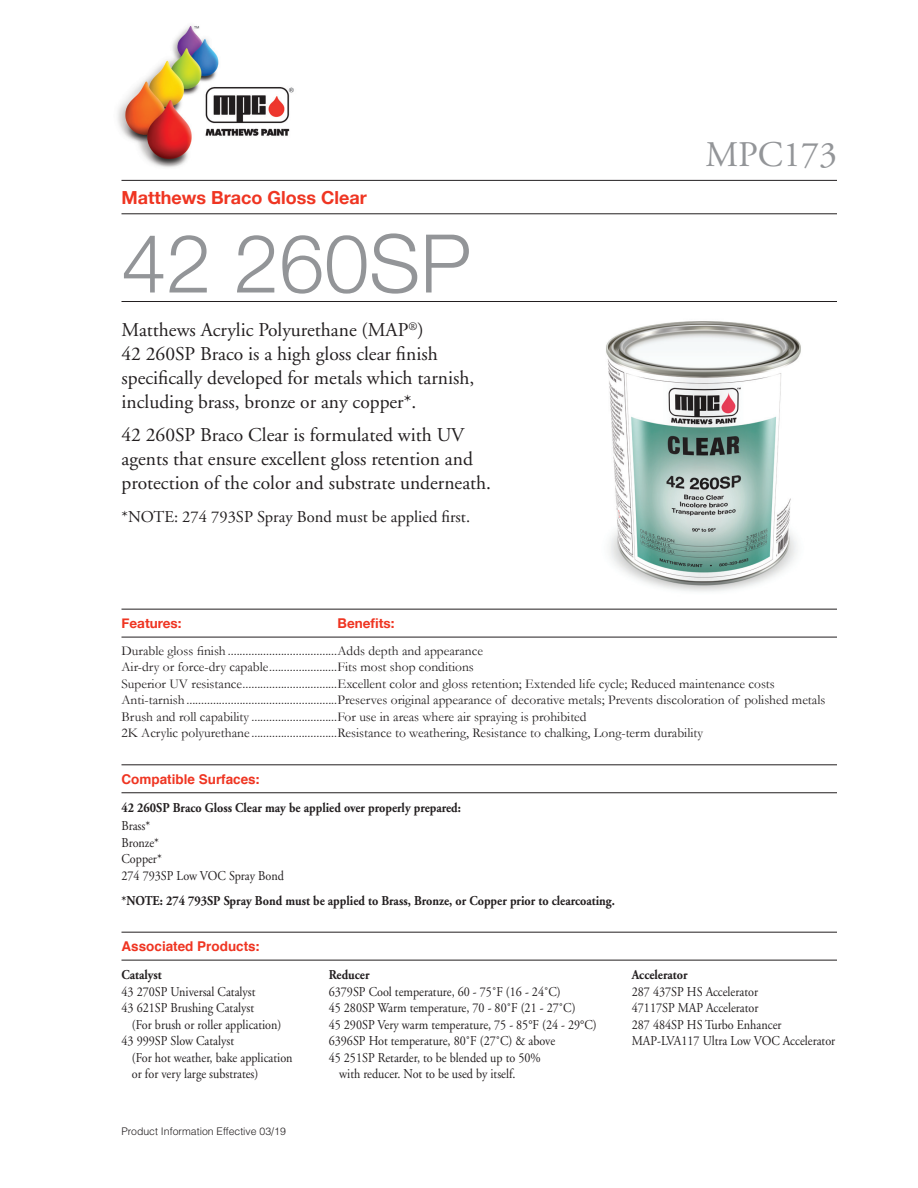
<style>
.page{position:relative;width:918px;height:1188px;background:#fff}
.page>*{position:absolute;margin:0;border:0;box-sizing:border-box;transform-origin:0 0}
.t1{font:300 81px "Helvetica Neue";color:#939598}
.P{font:36px "Adobe Garamond";color:#939598}
.t2{font:19.5px/24px "Adobe Garamond";color:#231f20}
.t3{font:700 18px "Helvetica Neue";color:#ef3522}
.t4{font:16.5px "Adobe Garamond";color:#231f20}
.t5{font:13.5px/16.5px "Garamond";color:#231f20}
.Features_text_w_o_ru{font:13.5px/16.5px "Adobe Garamond";color:#231f20;scale:.9 1}
.Features_text_w_o_ru-2{font:700 13.5px "Adobe Garamond";color:#231f20;scale:.9 1}
.t6{font:700 13.5px "Helvetica";color:#ef3522}
.t7{font:700 13.5px "Helvetica Neue";color:#ef3522}
.Effective_Date{font:300 10.5px "Helvetica";color:#231f20}
.s1{font-family:"Helvetica Neue"}
</style>
<div class="page">
<hr style="left:122px;top:180px;width:715px;height:1px;background:#231f20">
<hr style="left:122px;top:213px;width:715px;height:1px;background:#231f20">
<hr style="left:122px;top:301px;width:715px;height:1px;background:#231f20">
<img style="left:117px;top:25px;width:177px;height:143px">
<hr style="left:122px;top:764px;width:715px;height:1px;background:#231f20">
<hr style="left:122px;top:792px;width:715px;height:1px;background:#231f20">
<hr style="left:122px;top:609px;width:715px;height:1px;background:#231f20">
<hr style="left:122px;top:637px;width:715px;height:1px;background:#231f20">
<hr style="left:122px;top:932px;width:715px;height:1px;background:#231f20">
<hr style="left:122px;top:960px;width:715px;height:1px;background:#231f20">
<img style="left:606px;top:321px;width:195px;height:271px">
<p class="t3" style="left:122px;top:184px;width:247px">Matthews Braco Gloss Clear</p>
<p class="t1" style="left:122px;top:198px;width:351px">42 260SP</p>
<p class="t2" style="left:122px;top:319px;width:354px">Matthews Acrylic Polyurethane (MAP<sup>®</sup>)<br>42 260SP Braco is a high gloss clear finish specifically developed for metals which tarnish, including brass, bronze or any copper*.</p>
<p class="t2" style="left:122px;top:423px;width:371px">42 260SP Braco Clear is formulated with UV agents that ensure excellent gloss retention and protection of the color and substrate underneath.</p>
<p class="t4" style="left:122px;top:508px;width:350px">*NOTE: 274 793SP Spray Bond must be applied first.</p>
<p class="P" style="left:705px;top:135px;width:133px">MPC173</p>
<p class="t7" style="left:338px;top:613px;width:59px">Benefits:</p>
<p class="t7" style="left:122px;top:613px;width:62px">Features:</p>
<p class="t5" style="left:122px;top:642px;width:363px">Durable gloss finish .....................................Adds depth and appearance</p>
<p class="t5" style="left:122px;top:659px;width:354px">Air-dry or force-dry capable.......................Fits most shop conditions</p>
<p class="t5" style="left:122px;top:675px;width:655px">Superior UV resistance................................Excellent color and gloss retention; Extended life cycle; Reduced maintenance costs</p>
<p class="t5" style="left:122px;top:692px;width:705px">Anti-tarnish...................................................Preserves original appearance of decorative metals; Prevents discoloration of polished metals</p>
<p class="t5" style="left:122px;top:708px;width:583px">Brush and roll capability .............................For use in areas where air spraying is prohibited<br>2K Acrylic polyurethane .............................Resistance to weathering, Resistance to chalking, Long-term durability</p>
<p class="t6" style="left:122px;top:768px;width:140px">Compatible Surfaces<span class="s1">:</span></p>
<p class="Features_text_w_o_ru-2" style="left:122px;top:800px;width:379px">42 260SP Braco Gloss Clear may be applied over properly prepared:</p>
<p class="Features_text_w_o_ru" style="left:122px;top:818px;width:33px">Brass*</p>
<p class="Features_text_w_o_ru" style="left:122px;top:834px;width:43px">Bronze*</p>
<p class="Features_text_w_o_ru" style="left:122px;top:851px;width:46px">Copper*</p>
<p class="Features_text_w_o_ru" style="left:122px;top:867px;width:182px">274 793SP Low VOC Spray Bond</p>
<p class="Features_text_w_o_ru-2" style="left:122px;top:893px;width:550px">*NOTE: 274 793SP Spray Bond must be applied to Brass, Bronze, or Copper prior to clearcoating.</p>
<p class="t6" style="left:122px;top:935px;width:140px">Associated Products<span class="s1">:</span></p>
<p class="Features_text_w_o_ru-2" style="left:122px;top:967px;width:46px">Catalyst</p>
<p class="Features_text_w_o_ru" style="left:122px;top:983px;width:150px">43 270SP Universal Catalyst</p>
<p class="Features_text_w_o_ru" style="left:132px;top:1000px;width:168px;text-indent:-10px">43 621SP Brushing Catalyst<br>(For brush or roller application)</p>
<p class="Features_text_w_o_ru" style="left:132px;top:1033px;width:180px;text-indent:-10px">43 999SP Slow Catalyst<br>(For hot weather, bake application or for very large substrates)</p>
<p class="Features_text_w_o_ru-2" style="left:329px;top:967px;width:47px">Reducer</p>
<p class="Features_text_w_o_ru" style="left:329px;top:983px;width:259px">6379SP Cool temperature, 60 - 75˚F (16 - 24˚C)</p>
<p class="Features_text_w_o_ru" style="left:329px;top:1000px;width:276px">45 280SP Warm temperature, 70 - 80˚F (21 - 27˚C)</p>
<p class="Features_text_w_o_ru" style="left:329px;top:1016px;width:299px">45 290SP Very warm temperature, 75 - 85°F (24 - 29°C)</p>
<p class="Features_text_w_o_ru" style="left:329px;top:1033px;width:253px">6396SP Hot temperature, 80˚F (27˚C) &amp; above</p>
<p class="Features_text_w_o_ru" style="left:339px;top:1049px;width:225px;text-indent:-10px">45 251SP Retarder, to be blended up to 50% with reducer. Not to be used by itself.</p>
<p class="Features_text_w_o_ru-2" style="left:632px;top:967px;width:63px">Accelerator</p>
<p class="Features_text_w_o_ru" style="left:632px;top:983px;width:142px">287 437SP HS Accelerator</p>
<p class="Features_text_w_o_ru" style="left:632px;top:1000px;width:142px">47117SP MAP Accelerator</p>
<p class="Features_text_w_o_ru" style="left:632px;top:1016px;width:168px">287 484SP HS Turbo Enhancer</p>
<p class="Features_text_w_o_ru" style="left:632px;top:1033px;width:228px">MAP-LVA117 Ultra Low VOC Accelerator</p>
<p class="Effective_Date" style="left:122px;top:1124px;width:166px">Product Information Effective 03/19</p>
</div>
